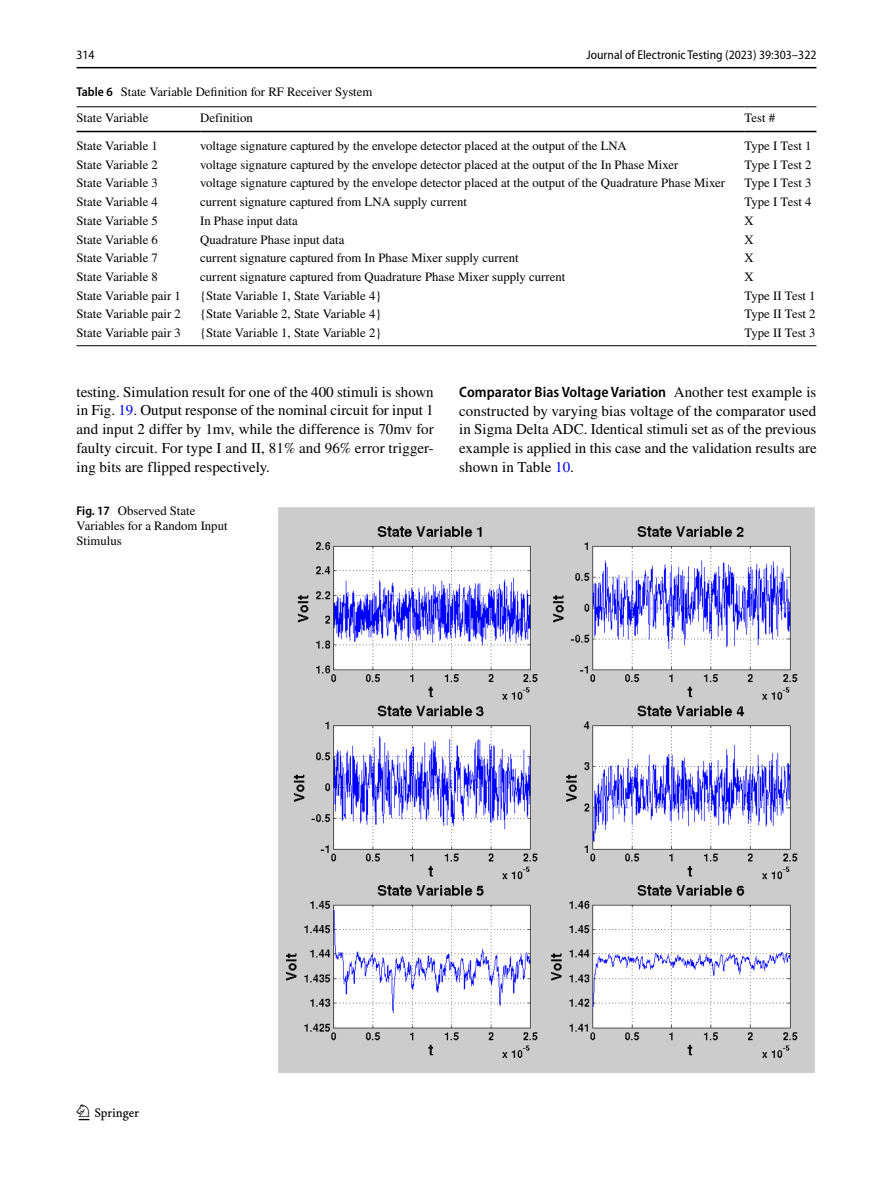
<style>
.page{position:relative;width:893px;height:1187px;background:#fff}
.page>*{position:absolute;margin:0;border:0;box-sizing:border-box;transform-origin:0 0}
.t1{font:22.5px "Springnew Regular 2";color:#000}
.t2{font:15px/18.8px "STIX";letter-spacing:.005em;color:#000;text-align:justify}
.t3{font:600 semi-condensed 15px "Myriad Pro";letter-spacing:.005em;color:#000}
.t4{font:12.75px/15px "STIX";color:#000}
.t5{font:semi-condensed 12.75px "Myriad Pro";color:#000}
.s1{font-family:"Myriad Pro";font-weight:600;font-stretch:semi-condensed}
.s2{color:#00f}
.s3{font-family:"STIX";font-weight:400;font-stretch:normal}
</style>
<div class="page">
<hr style="left:77px;top:67px;width:739px;height:1px;background:#000">
<hr style="left:77px;top:106px;width:123px;height:1px;background:#000">
<hr style="left:77px;top:131px;width:123px;height:1px;background:#000">
<hr style="left:200px;top:106px;width:544px;height:1px;background:#000">
<hr style="left:200px;top:131px;width:544px;height:1px;background:#000">
<hr style="left:744px;top:106px;width:72px;height:1px;background:#000">
<hr style="left:744px;top:131px;width:72px;height:1px;background:#000">
<hr style="left:77px;top:345px;width:123px;height:1px;background:#000">
<hr style="left:200px;top:345px;width:544px;height:1px;background:#000">
<hr style="left:744px;top:345px;width:72px;height:1px;background:#000">
<img style="left:278px;top:507px;width:537px;height:566px">
<p class="t5" style="left:77px;top:48px;width:20px">314</p>
<p class="t5" style="left:586px;top:48px;width:231px">Journal of Electronic Testing (2023) 39:303–322</p>
<p class="t4" style="left:77px;top:80px;width:297px;line-height:25.5px"><span class="s1">Table 6</span> State Variable Definition for RF Receiver System<br>State Variable</p>
<p class="t4" style="left:200px;top:111px;width:54px">Definition</p>
<p class="t4" style="left:744px;top:111px;width:32px">Test #</p>
<p class="t4" style="left:77px;top:139px;width:83px">State Variable 1</p>
<p class="t4" style="left:200px;top:139px;width:428px">voltage signature captured by the envelope detector placed at the output of the LNA</p>
<p class="t4" style="left:744px;top:139px;width:69px">Type I Test 1</p>
<p class="t4" style="left:77px;top:158px;width:83px">State Variable 2</p>
<p class="t4" style="left:200px;top:158px;width:480px">voltage signature captured by the envelope detector placed at the output of the In Phase Mixer</p>
<p class="t4" style="left:744px;top:158px;width:69px">Type I Test 2</p>
<p class="t4" style="left:77px;top:176px;width:83px">State Variable 3</p>
<p class="t4" style="left:200px;top:176px;width:526px">voltage signature captured by the envelope detector placed at the output of the Quadrature Phase Mixer</p>
<p class="t4" style="left:744px;top:176px;width:69px">Type I Test 3</p>
<p class="t4" style="left:77px;top:195px;width:83px">State Variable 4</p>
<p class="t4" style="left:200px;top:195px;width:268px">current signature captured from LNA supply current</p>
<p class="t4" style="left:744px;top:195px;width:69px">Type I Test 4</p>
<p class="t4" style="left:77px;top:214px;width:83px">State Variable 5</p>
<p class="t4" style="left:200px;top:214px;width:99px">In Phase input data</p>
<p class="t4" style="left:744px;top:214px;width:11px">X</p>
<p class="t4" style="left:77px;top:232px;width:83px">State Variable 6</p>
<p class="t4" style="left:200px;top:232px;width:146px">Quadrature Phase input data</p>
<p class="t4" style="left:744px;top:232px;width:11px">X</p>
<p class="t4" style="left:77px;top:251px;width:83px">State Variable 7</p>
<p class="t4" style="left:200px;top:251px;width:320px">current signature captured from In Phase Mixer supply current</p>
<p class="t4" style="left:744px;top:251px;width:11px">X</p>
<p class="t4" style="left:77px;top:270px;width:83px">State Variable 8</p>
<p class="t4" style="left:200px;top:270px;width:367px">current signature captured from Quadrature Phase Mixer supply current</p>
<p class="t4" style="left:744px;top:270px;width:11px">X</p>
<p class="t4" style="left:77px;top:289px;width:106px">State Variable pair 1</p>
<p class="t4" style="left:200px;top:289px;width:183px">{State Variable 1, State Variable 4}</p>
<p class="t4" style="left:744px;top:289px;width:73px">Type II Test 1</p>
<p class="t4" style="left:77px;top:307px;width:106px">State Variable pair 2</p>
<p class="t4" style="left:200px;top:307px;width:183px">{State Variable 2, State Variable 4}</p>
<p class="t4" style="left:744px;top:307px;width:73px">Type II Test 2</p>
<p class="t4" style="left:77px;top:326px;width:106px">State Variable pair 3</p>
<p class="t4" style="left:200px;top:326px;width:183px">{State Variable 1, State Variable 2}</p>
<p class="t4" style="left:744px;top:326px;width:73px">Type II Test 3</p>
<p class="t2" style="left:77px;top:383px;width:359px">testing. Simulation result for one of the 400 stimuli is shown in Fig. <span class="s2">19</span>. Output response of the nominal circuit for input 1 and input 2 differ by 1mv, while the difference is 70mv for faulty circuit. For type I and II, 81% and 96% error trigger&shy;ing bits are flipped respectively.</p>
<p class="t3" style="left:459px;top:383px;width:359px">Comparator Bias Voltage Variation <span class="s3">Another test example is</span></p>
<p class="t2" style="left:459px;top:402px;width:359px">constructed by varying bias voltage of the comparator used in Sigma Delta ADC. Identical stimuli set as of the previous example is applied in this case and the validation results are shown in Table <span class="s2">10</span>.</p>
<p class="t4" style="left:77px;top:504px;width:153px"><span class="s1">Fig. 17</span> Observed State<br>Variables for a Random Input<br>Stimulus</p>
<h1 class="t1" style="left:79px;top:1104px;width:62px">1 3</h1>
</div>
